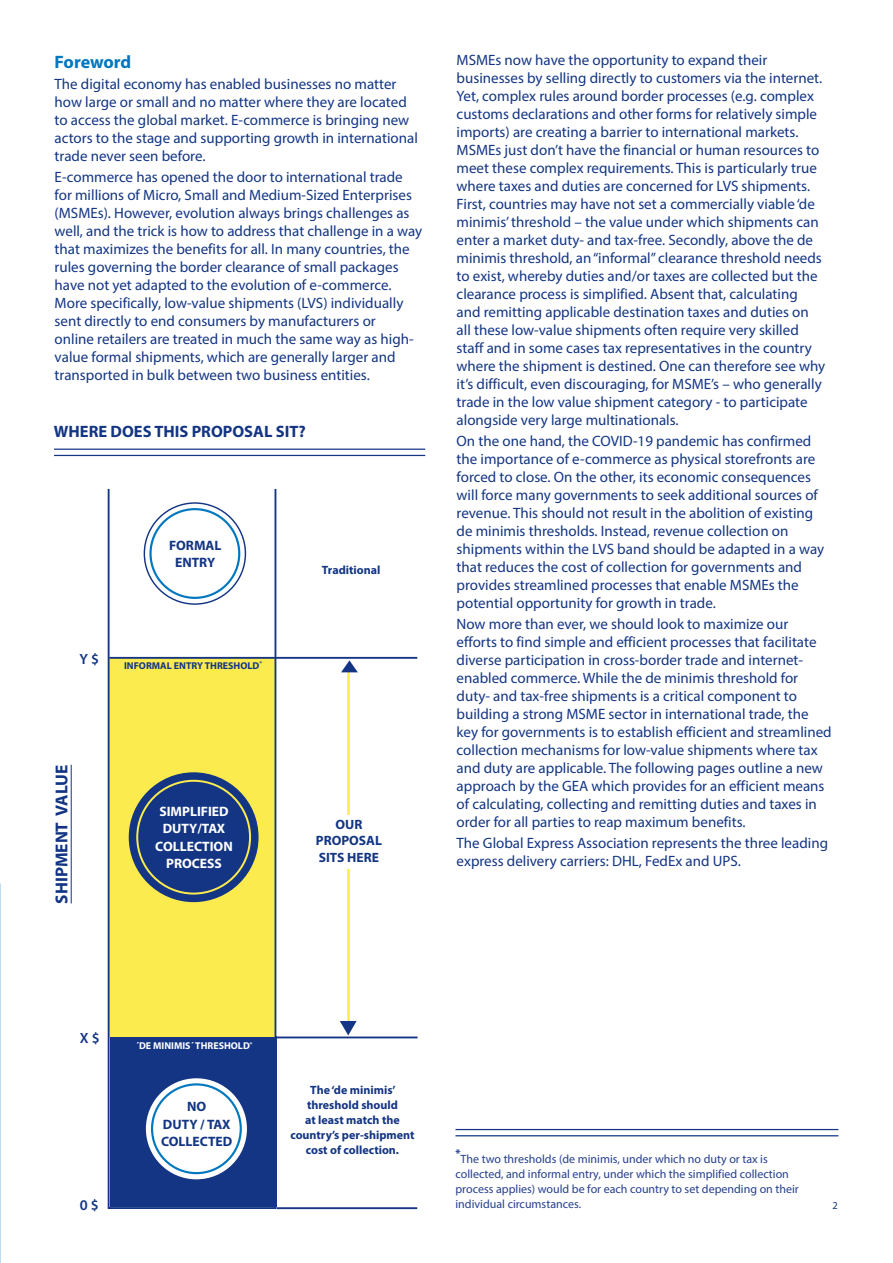
<style>
.page{position:relative;width:893px;height:1263px;background:#fff}
.page>*{position:absolute;margin:0;border:0;box-sizing:border-box;transform-origin:0 0}
.t1{font:700 18px "Myriad Pro";letter-spacing:-.01em;color:#0077bf}
.t2{font:700 17.4px "Myriad Pro";color:#133583}
.t3{font:700 16.5px "Myriad Pro";color:#133583}
.t4{font:15px/18px "Myriad Pro";color:#133583}
.t5{font:600 14.85px "Myriad Pro";color:#133583}
.t6{font:700 13.65px "Myriad Pro";color:#fff}
.t7{font:700 13.65px "Myriad Pro";color:#133583}
.t8{font:700 13.5px "Myriad Pro";color:#133583}
.t9{font:12px/15px "Myriad Pro";color:#253f8e}
.t10{font:700 12px/15px "Myriad Pro";color:#133583;text-align:center}
.t11{font:700 11.4px "Myriad Pro";color:#133583}
.t12{font:10.5px "Myriad Pro";color:#133583}
.t13{font:700 9.9px "Myriad Pro";color:#133583}
.t14{font:700 9.9px "Myriad Pro";color:#fff}
</style>
<div class="page">
<div style="left:110px;top:1036px;width:166px;height:171px;background:#133583"></div>
<hr style="left:274px;top:1036px;width:144px;height:2px;background:#133583">
<hr style="left:455px;top:1129px;width:383px;height:1px;background:#133583">
<hr style="left:455px;top:1135px;width:383px;height:1px;background:#133583">
<hr style="left:54px;top:449px;width:371px;height:1px;background:#133583">
<hr style="left:54px;top:455px;width:371px;height:1px;background:#133583">
<hr style="left:71px;top:765px;width:1px;height:138px;background:#133583">
<div style="left:109px;top:658px;width:166px;height:379px;background:#fceb4e"></div>
<div style="left:149px;top:508px;width:91px;height:91px;border:2px solid #0077bf;border-radius:50%"></div>
<div style="left:108px;top:488px;width:168px;height:721px;border:2px solid #133583"></div>
<hr style="left:109px;top:657px;width:308px;height:2px;background:#133583">
<hr style="left:277px;top:1207px;width:140px;height:2px;background:#133583">
<div style="left:146px;top:1078px;width:101px;height:101px;background:#fff;border-radius:50%"></div>
<div style="left:151px;top:1083px;width:91px;height:91px;border:2px solid #0077bf;border-radius:50%"></div>
<hr style="left:347px;top:671px;width:3px;height:352px;background:#fceb4e">
<svg style="left:340px;top:1021px;width:17px;height:14px"></svg>
<div style="left:291px;top:815px;width:116px;height:53px;background:#fff"></div>
<svg style="left:341px;top:660px;width:17px;height:12px"></svg>
<svg style="left:129px;top:773px;width:129px;height:128px;background:#29467d"></svg>
<div style="left:137px;top:781px;width:113px;height:112px;background:#133583;border-radius:50%"></div>
<div style="left:136px;top:780px;width:115px;height:114px;border:2px solid #fceb4e;border-radius:50%"></div>
<p class="t1" style="left:55px;top:50px;width:78px">Foreword</p>
<p class="t4" style="left:55px;top:74px;width:365px">The digital economy has enabled businesses no matter how large or small and no matter where they are located to access the global market. E-commerce is bringing new actors to the stage and supporting growth in international trade never seen before.</p>
<p class="t4" style="left:55px;top:167px;width:369px">E-commerce has opened the door to international trade for millions of Micro, Small and Medium-Sized Enterprises (MSMEs). However, evolution always brings challenges as well, and the trick is how to address that challenge in a way that maximizes the benefits for all. In many countries, the rules governing the border clearance of small packages have not yet adapted to the evolution of e-commerce.<br>More specifically, low-value shipments (LVS) individually sent directly to end consumers by manufacturers or<br>online retailers are treated in much the same way as high&shy;value formal shipments, which are generally larger and transported in bulk between two business entities.</p>
<p class="t3" style="left:54px;top:421px;width:253px">WHERE DOES THIS PROPOSAL SIT?</p>
<p class="t7" style="left:169px;top:536px;width:54px">FORMAL</p>
<p class="t7" style="left:175px;top:553px;width:42px">ENTRY</p>
<p class="t5" style="left:79px;top:650px;width:21px">Y $</p>
<p class="t13" style="left:124px;top:659px;width:139px">INFORMAL ENTRY THRESHOLD<sup>*</sup></p>
<p class="t2" style="left:50px;top:903px;width:140px;rotate:-90deg">SHIPMENT VALUE</p>
<p class="t6" style="left:159px;top:802px;width:71px">SIMPLIFIED</p>
<p class="t6" style="left:163px;top:820px;width:64px">DUTY/TAX</p>
<p class="t6" style="left:155px;top:837px;width:79px">COLLECTION</p>
<p class="t6" style="left:166px;top:854px;width:57px">PROCESS</p>
<p class="t10" style="left:322px;top:562px;width:60px">Traditional</p>
<p class="t8" style="left:335px;top:815px;width:28px">OUR</p>
<p class="t8" style="left:316px;top:832px;width:68px">PROPOSAL</p>
<p class="t8" style="left:319px;top:848px;width:62px">SITS HERE</p>
<p class="t4" style="left:457px;top:51px;width:370px">MSMEs now have the opportunity to expand their businesses by selling directly to customers via the internet.<br>Yet, complex rules around border processes (e.g. complex customs declarations and other forms for relatively simple imports) are creating a barrier to international markets.<br>MSMEs just don’t have the financial or human resources to meet these complex requirements. This is particularly true where taxes and duties are concerned for LVS shipments.<br>First, countries may have not set a commercially viable ‘de minimis’ threshold – the value under which shipments can enter a market duty- and tax-free. Secondly, above the de minimis threshold, an “informal” clearance threshold needs to exist, whereby duties and/or taxes are collected but the clearance process is simplified. Absent that, calculating and remitting applicable destination taxes and duties on all these low-value shipments often require very skilled staff and in some cases tax representatives in the country where the shipment is destined. One can therefore see why it’s difficult, even discouraging, for MSME’s – who generally trade in the low value shipment category - to participate alongside very large multinationals.</p>
<p class="t4" style="left:457px;top:432px;width:369px">On the one hand, the COVID-19 pandemic has confirmed the importance of e-commerce as physical storefronts are forced to close. On the other, its economic consequences will force many governments to seek additional sources of revenue. This should not result in the abolition of existing de minimis thresholds. Instead, revenue collection on shipments within the LVS band should be adapted in a way that reduces the cost of collection for governments and provides streamlined processes that enable MSMEs the potential opportunity for growth in trade.</p>
<p class="t4" style="left:457px;top:615px;width:377px">Now more than ever, we should look to maximize our efforts to find simple and efficient processes that facilitate diverse participation in cross-border trade and internet&shy;enabled commerce. While the de minimis threshold for duty- and tax-free shipments is a critical component to building a strong MSME sector in international trade, the key for governments is to establish efficient and streamlined collection mechanisms for low-value shipments where tax and duty are applicable. The following pages outline a new approach by the GEA which provides for an efficient means of calculating, collecting and remitting duties and taxes in order for all parties to reap maximum benefits.</p>
<p class="t4" style="left:457px;top:834px;width:373px">The Global Express Association represents the three leading express delivery carriers: DHL, FedEx and UPS.</p>
<p class="t5" style="left:80px;top:1029px;width:21px">X $</p>
<p class="t5" style="left:80px;top:1195px;width:21px">0 $</p>
<p class="t14" style="left:136px;top:1039px;width:118px">´DE MINIMIS´ THRESHOLD<sup>*</sup></p>
<p class="t7" style="left:187px;top:1098px;width:21px">NO</p>
<p class="t7" style="left:163px;top:1115px;width:69px">DUTY / TAX</p>
<p class="t7" style="left:161px;top:1132px;width:73px">COLLECTED</p>
<p class="t10" style="left:290px;top:1082px;width:126px">The ‘de minimis’ threshold should<br>at least match the country’s per-shipment cost of collection.</p>
<p class="t11" style="left:455px;top:1146px;width:7px">*</p>
<p class="t9" style="left:455px;top:1152px;width:345px;text-indent:5px">The two thresholds (de minimis, under which no duty or tax is collected, and informal entry, under which the simplified collection process applies) would be for each country to set depending on their individual circumstances.</p>
<p class="t12" style="left:832px;top:1199px;width:7px">2</p>
</div>
